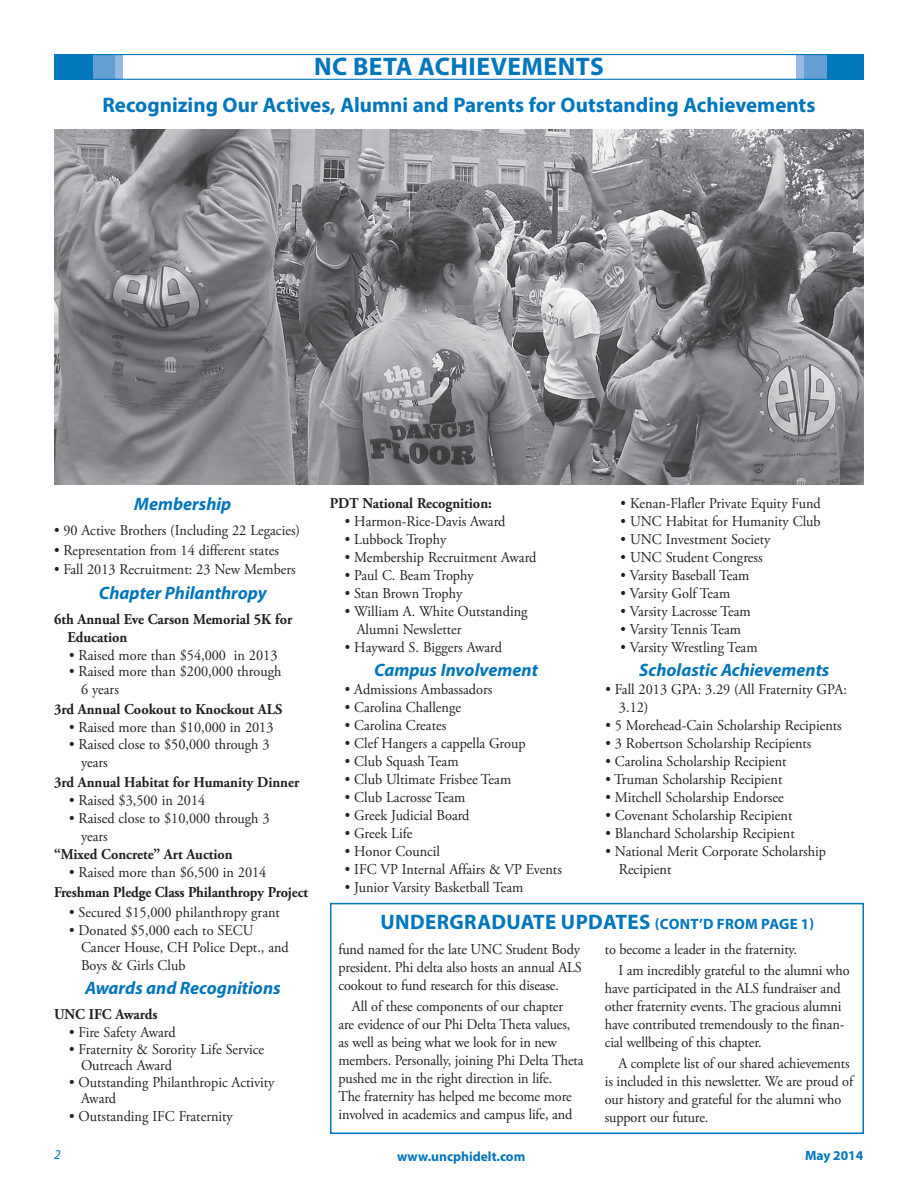
<style>
.page{position:relative;width:918px;height:1188px;background:#fff}
.page>*{position:absolute;margin:0;border:0;box-sizing:border-box;transform-origin:0 0}
.t1{font:700 25.5px "Myriad Pro";letter-spacing:.02em;color:#0076bc}
.t2{font:700 21px "Myriad Pro";color:#0076bc}
.t3{font:italic 700 18px "Myriad Pro";color:#0076bc}
.t4{font:15px/18px "Adobe Garamond Pro";color:#231f20;scale:.95 1}
.t5{font:700 15px/18px "Adobe Garamond Pro";color:#231f20;scale:.95 1}
.t6{font:700 15px "Myriad Pro";color:#0076bc}
.t7{font:700 13.5px "Myriad Pro";color:#0076bc}
.t8{font:italic 13.5px "Myriad Pro";color:#0076bc}
.s1{font-size:21px}
</style>
<div class="page">
<div style="left:87px;top:54px;width:36px;height:26px;background:#95b9e0"></div>
<div style="left:79px;top:54px;width:36px;height:26px;background:#649ed3"></div>
<div style="left:54px;top:54px;width:38px;height:26px;background:#0076bc"></div>
<div style="left:796px;top:54px;width:36px;height:26px;background:#95b9e0"></div>
<div style="left:804px;top:54px;width:36px;height:26px;background:#649ed3"></div>
<div style="left:827px;top:54px;width:36px;height:26px;background:#0076bc"></div>
<div style="left:54px;top:54px;width:810px;height:26px;border:1px solid #0076bc"></div>
<img style="left:54px;top:129px;width:809px;height:356px">
<div style="left:330px;top:903px;width:534px;height:231px;border:2px solid #0076bc"></div>
<h1 class="t1" style="left:314px;top:50px;width:211px">NC BETA ACHIEVEMENT</h1>
<h1 class="t1" style="left:590px;top:50px;width:15px">S</h1>
<h2 class="t2" style="left:103px;top:92px;width:714px">Recognizing Our Actives, Alumni and Parents for Outstanding Achievements</h2>
<p class="t3" style="left:134px;top:493px;width:99px">Membership</p>
<p class="t4" style="left:54px;top:522px;width:261px">• 90 Active Brothers (Including 22 Legacies)</p>
<p class="t4" style="left:54px;top:541px;width:238px">• Representation from 14 different states</p>
<p class="t4" style="left:54px;top:561px;width:256px">• Fall 2013 Recruitment: 23 New Members</p>
<p class="t3" style="left:99px;top:581px;width:169px">Chapter Philanthropy</p>
<p class="t5" style="left:67px;top:610px;width:238px;text-indent:-13px">6th Annual Eve Carson Memorial 5K for<br>Education</p>
<p class="t4" style="left:69px;top:647px;width:221px">• Raised more than $54,000 in 2013</p>
<p class="t4" style="left:81px;top:663px;width:212px;text-indent:-12px">• Raised more than $200,000 through<br>6 years</p>
<p class="t5" style="left:54px;top:701px;width:242px">3rd Annual Cookout to Knockout ALS</p>
<p class="t4" style="left:69px;top:719px;width:217px">• Raised more than $10,000 in 2013</p>
<p class="t4" style="left:81px;top:736px;width:200px;text-indent:-12px">• Raised close to $50,000 through 3 years</p>
<p class="t5" style="left:54px;top:774px;width:260px">3rd Annual Habitat for Humanity Dinner</p>
<p class="t4" style="left:69px;top:792px;width:145px">• Raised $3,500 in 2014</p>
<p class="t4" style="left:81px;top:810px;width:200px;text-indent:-12px">• Raised close to $10,000 through 3 years</p>
<p class="t5" style="left:54px;top:846px;width:190px">“Mixed Concrete” Art Auction</p>
<p class="t4" style="left:69px;top:864px;width:209px">• Raised more than $6,500 in 2014</p>
<p class="t5" style="left:54px;top:884px;width:269px">Freshman Pledge Class Philanthropy Project</p>
<p class="t4" style="left:69px;top:904px;width:223px">• Secured $15,000 philanthropy grant</p>
<p class="t4" style="left:81px;top:923px;width:220px;line-height:16.5px;text-indent:-12px">• Donated $5,000 each to SECU<br>Cancer House, CH Police Dept., and</p>
<p class="t4" style="left:81px;top:956px;width:111px">Boys &amp; Girls Club</p>
<p class="t3" style="left:85px;top:976px;width:197px">Awards and Recognitions</p>
<p class="t5" style="left:54px;top:1006px;width:110px">UNC IFC Awards</p>
<p class="t4" style="left:69px;top:1024px;width:114px">• Fire Safety Award</p>
<p class="t4" style="left:81px;top:1041px;width:194px;line-height:16.5px;text-indent:-12px">• Fraternity &amp; Sorority Life Service<br>Outreach Award</p>
<p class="t4" style="left:81px;top:1074px;width:205px;line-height:16.5px;text-indent:-12px">• Outstanding Philanthropic Activity<br>Award</p>
<p class="t4" style="left:69px;top:1108px;width:174px">• Outstanding IFC Fraternity</p>
<p class="t5" style="left:330px;top:494px;width:172px">PDT National Recognition:</p>
<p class="t4" style="left:345px;top:512px;width:171px">• Harmon-Rice-Davis Award</p>
<p class="t4" style="left:345px;top:530px;width:108px">• Lubbock Trophy</p>
<p class="t4" style="left:345px;top:548px;width:203px">• Membership Recruitment Award</p>
<p class="t4" style="left:345px;top:566px;width:137px">• Paul C. Beam Trophy</p>
<p class="t4" style="left:345px;top:584px;width:125px">• Stan Brown Trophy</p>
<p class="t4" style="left:357px;top:602px;width:181px;text-indent:-12px">• William A. White Outstanding<br>Alumni Newsletter</p>
<p class="t4" style="left:345px;top:638px;width:167px">• Hayward S. Biggers Award</p>
<p class="t3" style="left:374px;top:659px;width:165px">Campus Involvement</p>
<p class="t4" style="left:345px;top:681px;width:157px">• Admissions Ambassadors</p>
<p class="t4" style="left:345px;top:699px;width:124px">• Carolina Challenge</p>
<p class="t4" style="left:345px;top:717px;width:108px">• Carolina Creates</p>
<p class="t4" style="left:345px;top:735px;width:192px">• Clef Hangers a cappella Group</p>
<p class="t4" style="left:345px;top:753px;width:121px">• Club Squash Team</p>
<p class="t4" style="left:345px;top:771px;width:177px">• Club Ultimate Frisbee Team</p>
<p class="t4" style="left:345px;top:789px;width:128px">• Club Lacrosse Team</p>
<p class="t4" style="left:345px;top:807px;width:133px">• Greek Judicial Board</p>
<p class="t4" style="left:345px;top:825px;width:73px">• Greek Life</p>
<p class="t4" style="left:345px;top:843px;width:102px">• Honor Council</p>
<p class="t4" style="left:345px;top:861px;width:230px">• IFC VP Internal Affairs &amp; VP Events</p>
<p class="t4" style="left:345px;top:879px;width:189px">• Junior Varsity Basketball Team</p>
<p class="t4" style="left:621px;top:494px;width:212px">• Kenan-Flafler Private Equity Fund</p>
<p class="t4" style="left:621px;top:512px;width:212px">• UNC Habitat for Humanity Club</p>
<p class="t4" style="left:621px;top:530px;width:159px">• UNC Investment Society</p>
<p class="t4" style="left:621px;top:548px;width:151px">• UNC Student Congress</p>
<p class="t4" style="left:621px;top:566px;width:137px">• Varsity Baseball Team</p>
<p class="t4" style="left:621px;top:584px;width:117px">• Varsity Golf Team</p>
<p class="t4" style="left:621px;top:602px;width:139px">• Varsity Lacrosse Team</p>
<p class="t4" style="left:621px;top:620px;width:128px">• Varsity Tennis Team</p>
<p class="t4" style="left:621px;top:638px;width:146px">• Varsity Wrestling Team</p>
<p class="t3" style="left:639px;top:659px;width:192px">Scholastic Achievements</p>
<p class="t4" style="left:619px;top:681px;width:241px;text-indent:-13px">• Fall 2013 GPA: 3.29 (All Fraternity GPA:<br>3.12)</p>
<p class="t4" style="left:606px;top:717px;width:250px">• 5 Morehead-Cain Scholarship Recipients</p>
<p class="t4" style="left:606px;top:735px;width:218px">• 3 Robertson Scholarship Recipients</p>
<p class="t4" style="left:606px;top:753px;width:192px">• Carolina Scholarship Recipient</p>
<p class="t4" style="left:606px;top:771px;width:188px">• Truman Scholarship Recipient</p>
<p class="t4" style="left:606px;top:789px;width:189px">• Mitchell Scholarship Endorsee</p>
<p class="t4" style="left:606px;top:807px;width:198px">• Covenant Scholarship Recipient</p>
<p class="t4" style="left:606px;top:825px;width:201px">• Blanchard Scholarship Recipient</p>
<p class="t4" style="left:619px;top:843px;width:219px;text-indent:-13px">• National Merit Corporate Scholarship<br>Recipient</p>
<h2 class="t2" style="left:380px;top:908px;width:71px">Undergrad</h2>
<h2 class="t2" style="left:507px;top:908px;width:69px">uate Upda</h2>
<p class="t6" style="left:615px;top:914px;width:112px"><span class="s1">teS</span> (cont’d fro</p>
<p class="t6" style="left:745px;top:914px;width:26px">m pag</p>
<p class="t6" style="left:790px;top:914px;width:26px">e 1)</p>
<p class="t4" style="left:339px;top:940px;width:258px;text-align:justify">fund named for the late UNC Student Body president. Phi delta also hosts an annual ALS cookout to fund research for this disease.</p>
<p class="t4" style="left:339px;top:998px;width:260px;text-indent:13px">All of these components of our chapter<br>are evidence of our Phi Delta Theta values, as well as being what we look for in new members. Personally, joining Phi Delta Theta pushed me in the right direction in life.<br>The fraternity has helped me become more involved in academics and campus life, and</p>
<p class="t4" style="left:618px;top:939px;width:245px;line-height:21.3px;text-indent:-13px">to become a leader in the fraternity.<br>I am incredibly grateful to the alumni who</p>
<p class="t4" style="left:605px;top:980px;width:254px">have participated in the ALS fundraiser and other fraternity events. The gracious alumni have contributed tremendously to the finan&shy;cial wellbeing of this chapter.</p>
<p class="t4" style="left:605px;top:1055px;width:263px;text-indent:13px">A complete list of our shared achievements is included in this newsletter. We are proud of our history and grateful for the alumni who support our future.</p>
<p class="t8" style="left:54px;top:1146px;width:8px">2</p>
<p class="t7" style="left:397px;top:1147px;width:130px">www.uncphidelt.com</p>
<p class="t7" style="left:805px;top:1147px;width:60px">May 2014</p>
</div>
